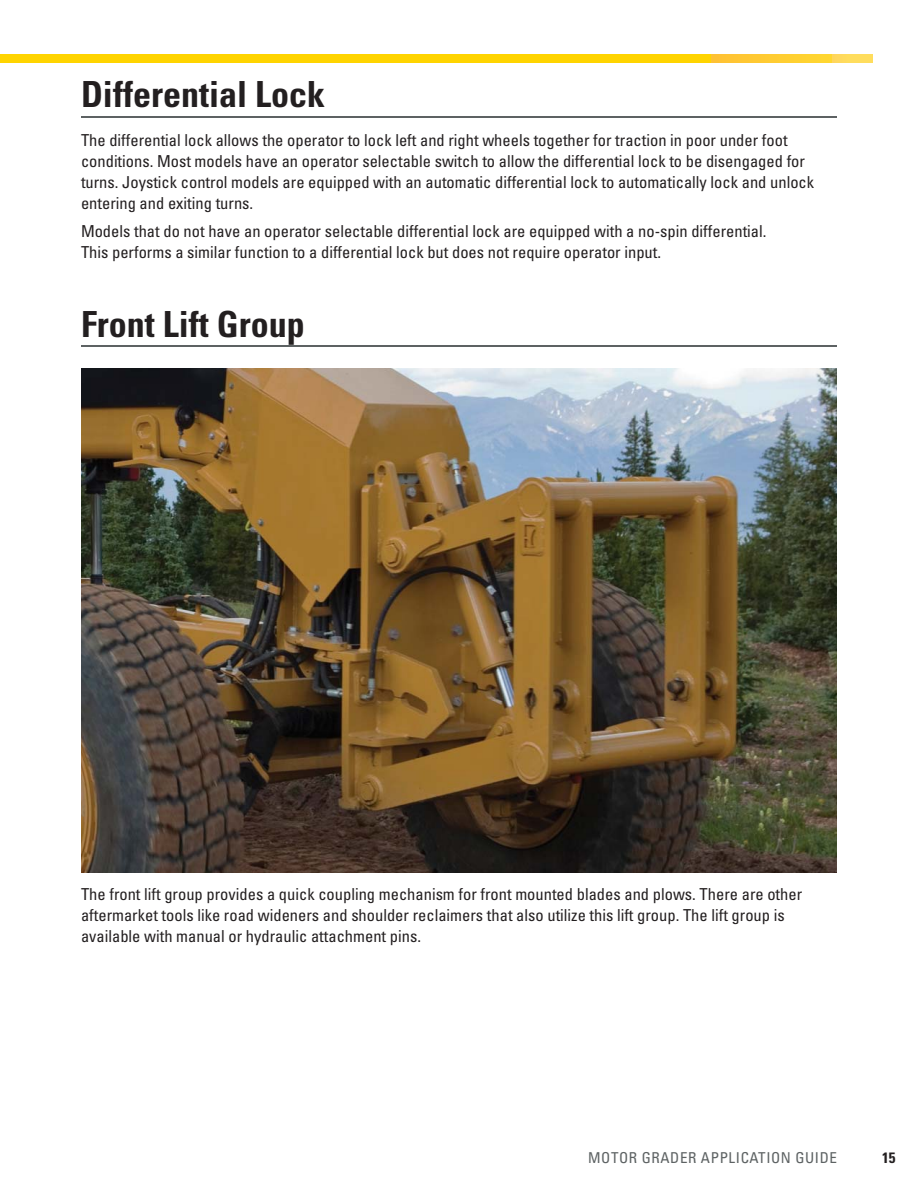
<style>
.page{position:relative;width:918px;height:1188px;background:#fff}
.page>*{position:absolute;margin:0;border:0;box-sizing:border-box;transform-origin:0 0}
.t1{font:700 condensed 36px "Univers LT Std";color:#231f20}
.t2{font:condensed 16.5px/21px "Univers LT Std";color:#231f20}
.t3{font:condensed 15px "Univers LT Std";letter-spacing:.04em;color:#5d6263}
.t4{font:700 condensed 15px "Univers LT Std";color:#231f20}
</style>
<div class="page">
<div style="left:0;top:54px;width:711px;height:9px;background:#ffd400"></div>
<div style="left:711px;top:54px;width:121px;height:9px;background:#ffcc32"></div>
<div style="left:832px;top:54px;width:41px;height:9px;background:#ffdd5d"></div>
<hr style="left:81px;top:116px;width:756px;height:2px;background:#5d6263">
<hr style="left:81px;top:346px;width:756px;height:1px;background:#5d6263">
<img style="left:81px;top:368px;width:756px;height:504px">
<p class="t1" style="left:81px;top:77px;width:246px">Differential Lock</p>
<p class="t2" style="left:81px;top:131px;width:735px">The differential lock allows the operator to lock left and right wheels together for traction in poor under foot conditions. Most models have an operator selectable switch to allow the differential lock to be disengaged for turns. Joystick control models are equipped with an automatic differential lock to automatically lock and unlock entering and exiting turns.</p>
<p class="t2" style="left:81px;top:222px;width:687px">Models that do not have an operator selectable differential lock are equipped with a no-spin differential.<br>This performs a similar function to a differential lock but does not require operator input.</p>
<p class="t1" style="left:81px;top:307px;width:225px">Front Lift Group</p>
<p class="t2" style="left:81px;top:884px;width:723px">The front lift group provides a quick coupling mechanism for front mounted blades and plows. There are other aftermarket tools like road wideners and shoulder reclaimers that also utilize this lift group. The lift group is available with manual or hydraulic attachment pins.</p>
<p class="t3" style="left:588px;top:1150px;width:250px">MOTOR GRADER APPLICATION GUIDE</p>
<p class="t4" style="left:882px;top:1150px;width:15px">15</p>
</div>
